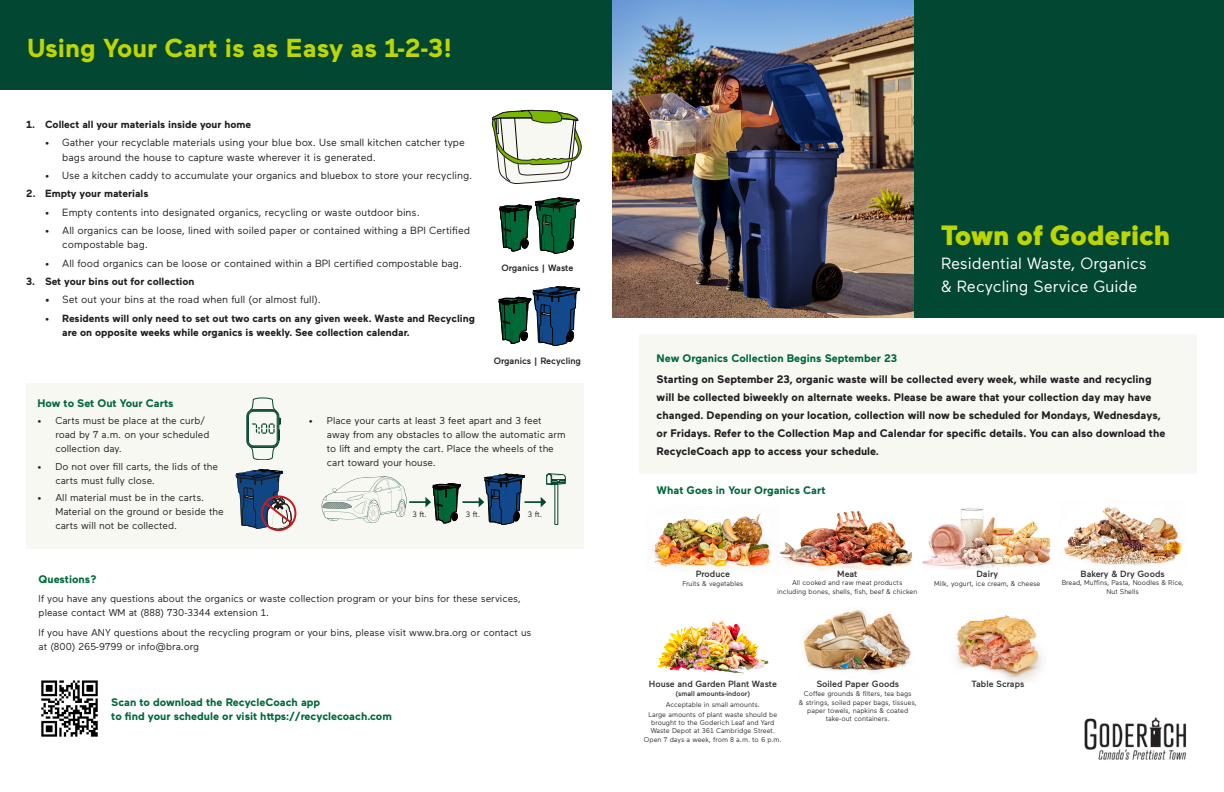
<style>
.page{position:relative;width:1224px;height:792px;background:#fff}
.page>*{position:absolute;margin:0;border:0;box-sizing:border-box;transform-origin:0 0}
.t1{font:900 27.9px "Maax";color:#bed600}
.t2{font:700 26px "Maax";color:#bed600}
.t3{font:16.2px/23.7px "Maax";color:#fff}
.t4{font:700 11px/18px "Maax";color:#231f20}
.t5{font:700 11px/14px "Maax";color:#00693c}
.t6{font:10.4px/14.6px "Maax";color:#231f20}
.t7{font:700 10.4px/14.6px "Maax";color:#231f20}
.t8{font:10px/14px "Maax";color:#231f20}
.t9{font:500 9.2px "Maax";color:#231f20}
.t10{font:500 9px "Maax";color:#333}
.t11{font:7.8px "Maax";color:#231f20}
.t12{font:7px/8.4px "Maax";color:#333;text-align:center}
.t13{font:500 7px "Maax";color:#333}
.s1{font-weight:700}
.s2{font-weight:400}
</style>
<div class="page">
<div style="left:0;top:0;width:612px;height:90px;background:#024731"></div>
<div style="left:639px;top:335px;width:558px;height:139px;background:#f8f8f2"></div>
<div style="left:26px;top:384px;width:558px;height:165px;background:#f8f8f2"></div>
<svg style="left:322px;top:473px;width:243px;height:52px"></svg>
<img style="left:41px;top:680px;width:57px;height:57px">
<img style="left:922px;top:508px;width:129px;height:61px">
<img style="left:665px;top:621px;width:57px;height:24px">
<img style="left:1064px;top:507px;width:118px;height:58px">
<img style="left:956px;top:614px;width:86px;height:68px">
<img style="left:653px;top:513px;width:117px;height:56px">
<img style="left:777px;top:511px;width:136px;height:60px">
<div style="left:914px;top:0;width:310px;height:318px;background:#024731"></div>
<img style="left:612px;top:0;width:302px;height:318px">
<svg style="left:492px;top:110px;width:90px;height:74px"></svg>
<svg style="left:499px;top:286px;width:81px;height:60px"></svg>
<svg style="left:500px;top:198px;width:79px;height:55px"></svg>
<svg style="left:250px;top:398px;width:26px;height:12px"></svg>
<div style="left:247px;top:409px;width:32px;height:39px;border:1px solid #064731;border-radius:7px"></div>
<div style="left:248px;top:410px;width:30px;height:37px;border:1px solid #064731;border-radius:6px"></div>
<div style="left:248px;top:411px;width:29px;height:35px;border:1px solid #064731;border-radius:5px"></div>
<svg style="left:250px;top:418px;width:31px;height:42px"></svg>
<img style="left:803px;top:610px;width:108px;height:63px">
<svg style="left:236px;top:469px;width:61px;height:63px"></svg>
<img style="left:1084px;top:717px;width:103px;height:43px">
<p class="t2" style="left:27px;top:30px;width:427px">Using Your Cart is as Easy as 1-2-3!</p>
<p class="t7" style="left:26px;top:116px;width:226px">1. Collect all your materials inside your home</p>
<p class="t6" style="left:62px;top:135px;width:404px;text-indent:-17px">• Gather your recyclable materials using your blue box. Use small kitchen catcher type bags around the house to capture waste wherever it is generated.</p>
<p class="t6" style="left:45px;top:168px;width:429px">• Use a kitchen caddy to accumulate your organics and bluebox to store your recycling.</p>
<p class="t7" style="left:26px;top:186px;width:124px">2. Empty your materials</p>
<p class="t6" style="left:45px;top:204px;width:376px">• Empty contents into designated organics, recycling or waste outdoor bins.</p>
<p class="t6" style="left:62px;top:222px;width:409px;text-indent:-17px">• All organics can be loose, lined with soiled paper or contained withing a BPI Certified compostable bag.</p>
<p class="t6" style="left:45px;top:255px;width:419px">• All food organics can be loose or contained within a BPI certified compostable bag.</p>
<p class="t7" style="left:26px;top:274px;width:170px">3. Set your bins out for collection</p>
<p class="t6" style="left:45px;top:292px;width:278px"><span class="s1">•</span> Set out your bins at the road when full (or almost full).</p>
<p class="t7" style="left:62px;top:310px;width:414px;text-indent:-17px"><span class="s2">•</span> Residents will only need to set out two carts on any given week. Waste and Recycling are on opposite weeks while organics is weekly. See collection calendar.</p>
<p class="t9" style="left:501px;top:262px;width:74px">Organics | Waste</p>
<p class="t9" style="left:494px;top:354px;width:89px">Organics | Recycling</p>
<p class="t5" style="left:37px;top:395px;width:138px">How to Set Out Your Carts</p>
<p class="t8" style="left:55px;top:413px;width:156px;text-indent:-18px">• Carts must be place at the curb/ road by 7 a.m. on your scheduled collection day.</p>
<p class="t8" style="left:55px;top:459px;width:164px;text-indent:-18px">• Do not over fill carts, the lids of the carts must fully close.</p>
<p class="t8" style="left:55px;top:490px;width:170px;text-indent:-18px">• All material must be in the carts.<br>Material on the ground or beside the carts will not be collected.</p>
<p class="t8" style="left:327px;top:413px;width:240px;text-indent:-18px">• Place your carts at least 3 feet apart and 3 feet away from any obstacles to allow the automatic arm to lift and empty the cart. Place the wheels of the cart toward your house.</p>
<p class="t11" style="left:413px;top:510px;width:16px">3 ft.</p>
<p class="t11" style="left:466px;top:510px;width:16px">3 ft.</p>
<p class="t11" style="left:528px;top:510px;width:16px">3 ft.</p>
<p class="t5" style="left:39px;top:571px;width:59px">Questions?</p>
<p class="t8" style="left:39px;top:591px;width:484px">If you have any questions about the organics or waste collection program or your bins for these services, please contact WM at (888) 730-3344 extension 1.</p>
<p class="t8" style="left:39px;top:625px;width:494px">If you have ANY questions about the recycling program or your bins, please visit www.bra.org or contact us at (800) 265-9799 or info@bra.org</p>
<p class="t5" style="left:111px;top:694px;width:282px">Scan to download the RecycleCoach app<br>to find your schedule or visit https://recyclecoach.com</p>
<p class="t1" style="left:941px;top:217px;width:231px">Town of Goderich</p>
<p class="t3" style="left:941px;top:250px;width:207px">Residential Waste, Organics &amp; Recycling Service Guide</p>
<p class="t5" style="left:657px;top:350px;width:242px">New Organics Collection Begins September 23</p>
<p class="t4" style="left:657px;top:370px;width:510px">Starting on September 23, organic waste will be collected every week, while waste and recycling will be collected biweekly on alternate weeks. Please be aware that your collection day may have changed. Depending on your location, collection will now be scheduled for Mondays, Wednesdays, or Fridays. Refer to the Collection Map and Calendar for specific details. You can also download the RecycleCoach app to access your schedule.</p>
<p class="t5" style="left:657px;top:483px;width:170px">What Goes in Your Organics Cart</p>
<p class="t10" style="left:696px;top:568px;width:36px">Produce</p>
<p class="t12" style="left:682px;top:579px;width:63px">Fruits &amp; vegetables</p>
<p class="t10" style="left:837px;top:568px;width:22px">Meat</p>
<p class="t12" style="left:777px;top:578px;width:142px">All cooked and raw meat products including bones, shells, fish, beef &amp; chicken</p>
<p class="t10" style="left:977px;top:568px;width:23px">Dairy</p>
<p class="t12" style="left:934px;top:579px;width:108px">Milk, yogurt, ice cream, &amp; cheese</p>
<p class="t10" style="left:1081px;top:568px;width:86px">Bakery &amp; Dry Goods</p>
<p class="t12" style="left:1062px;top:578px;width:124px">Bread, Muffins, Pasta, Noodles &amp; Rice,<br>Nut Shells</p>
<p class="t10" style="left:649px;top:678px;width:130px">House and Garden Plant Waste</p>
<p class="t13" style="left:675px;top:689px;width:76px">(small amounts-indoor)</p>
<p class="t12" style="left:666px;top:700px;width:96px">Acceptable in small amounts.</p>
<p class="t12" style="left:644px;top:710px;width:139px">Large amounts of plant waste should be brought to the Goderich Leaf and Yard Waste Depot at 361 Cambridge Street.<br>Open 7 days a week, from 8 a.m. to 6 p.m.</p>
<p class="t10" style="left:816px;top:678px;width:84px">Soiled Paper Goods</p>
<p class="t12" style="left:799px;top:689px;width:119px">Coffee grounds &amp; filters, tea bags<br>&amp; strings, soiled paper bags, tissues, paper towels, napkins &amp; coated take-out containers.</p>
<p class="t10" style="left:971px;top:678px;width:54px">Table Scraps</p>
</div>
